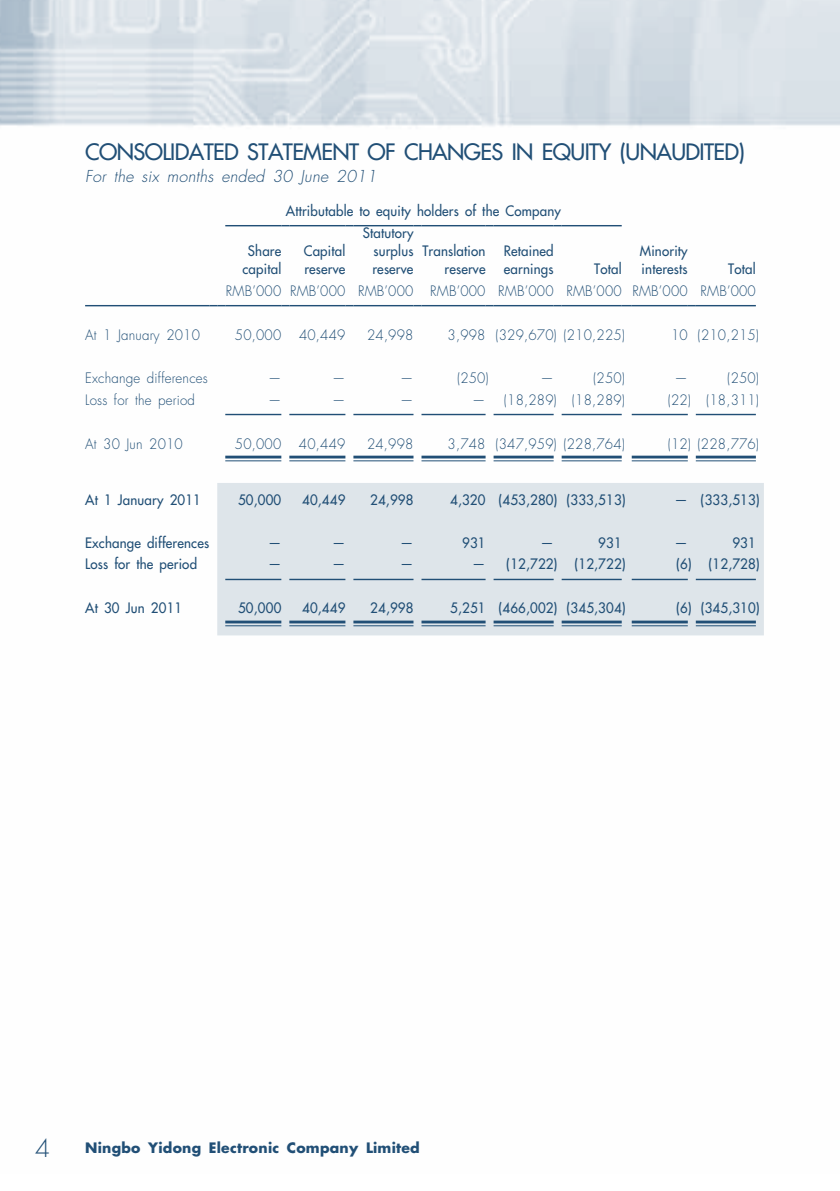
<style>
.page{position:relative;width:840px;height:1191px;background:#fff}
.page>*{position:absolute;margin:0;border:0;box-sizing:border-box;transform-origin:0 0}
.t1{font:300 24px "Futura Std";color:#214f76}
.t2{font:500 22px "Futura Std";letter-spacing:-.025em;color:#214f76}
.t3{font:italic 300 16px "Futura Std";letter-spacing:.015em;color:#214f76}
.t4{font:500 14px/18px "Futura Std";letter-spacing:.015em;color:#214f76;scale:.95 1}
.t5{font:300 14px "Futura Std";letter-spacing:.015em;color:#214f76;scale:.95 1}
.t6{font:700 14px "Futura Std";letter-spacing:.015em;color:#214f76}
</style>
<div class="page">
<img style="left:0;top:0;width:840px;height:636px">
<div style="left:217px;top:483px;width:546px;height:152px;background:#dee5ea"></div>
<hr style="left:225px;top:225px;width:56px;height:1px;background:#214f76">
<hr style="left:289px;top:225px;width:56px;height:1px;background:#214f76">
<hr style="left:353px;top:225px;width:60px;height:1px;background:#214f76">
<hr style="left:421px;top:225px;width:64px;height:1px;background:#214f76">
<hr style="left:493px;top:225px;width:60px;height:1px;background:#214f76">
<hr style="left:561px;top:225px;width:60px;height:1px;background:#214f76">
<hr style="left:225px;top:414px;width:56px;height:1px;background:#214f76">
<hr style="left:289px;top:414px;width:56px;height:1px;background:#214f76">
<hr style="left:353px;top:414px;width:60px;height:1px;background:#214f76">
<hr style="left:421px;top:414px;width:64px;height:1px;background:#214f76">
<hr style="left:493px;top:414px;width:60px;height:1px;background:#214f76">
<hr style="left:561px;top:414px;width:60px;height:1px;background:#214f76">
<hr style="left:631px;top:414px;width:56px;height:1px;background:#214f76">
<hr style="left:695px;top:414px;width:60px;height:1px;background:#214f76">
<hr style="left:225px;top:579px;width:56px;height:1px;background:#214f76">
<hr style="left:289px;top:579px;width:56px;height:1px;background:#214f76">
<hr style="left:353px;top:579px;width:60px;height:1px;background:#214f76">
<hr style="left:421px;top:579px;width:64px;height:1px;background:#214f76">
<hr style="left:493px;top:579px;width:60px;height:1px;background:#214f76">
<hr style="left:561px;top:579px;width:60px;height:1px;background:#214f76">
<hr style="left:631px;top:579px;width:56px;height:1px;background:#214f76">
<hr style="left:695px;top:579px;width:60px;height:1px;background:#214f76">
<hr style="left:225px;top:455px;width:56px;height:3px;background:#214f76">
<hr style="left:225px;top:460px;width:56px;height:1px;background:#214f76">
<hr style="left:289px;top:455px;width:56px;height:3px;background:#214f76">
<hr style="left:289px;top:460px;width:56px;height:1px;background:#214f76">
<hr style="left:353px;top:455px;width:60px;height:3px;background:#214f76">
<hr style="left:353px;top:460px;width:60px;height:1px;background:#214f76">
<hr style="left:421px;top:455px;width:64px;height:3px;background:#214f76">
<hr style="left:421px;top:460px;width:64px;height:1px;background:#214f76">
<hr style="left:493px;top:455px;width:60px;height:3px;background:#214f76">
<hr style="left:493px;top:460px;width:60px;height:1px;background:#214f76">
<hr style="left:561px;top:455px;width:60px;height:3px;background:#214f76">
<hr style="left:561px;top:460px;width:60px;height:1px;background:#214f76">
<hr style="left:631px;top:455px;width:56px;height:3px;background:#214f76">
<hr style="left:631px;top:460px;width:56px;height:1px;background:#214f76">
<hr style="left:695px;top:455px;width:60px;height:3px;background:#214f76">
<hr style="left:695px;top:460px;width:60px;height:1px;background:#214f76">
<hr style="left:225px;top:620px;width:56px;height:3px;background:#214f76">
<hr style="left:225px;top:625px;width:56px;height:1px;background:#214f76">
<hr style="left:289px;top:620px;width:56px;height:3px;background:#214f76">
<hr style="left:289px;top:625px;width:56px;height:1px;background:#214f76">
<hr style="left:353px;top:620px;width:60px;height:3px;background:#214f76">
<hr style="left:353px;top:625px;width:60px;height:1px;background:#214f76">
<hr style="left:421px;top:620px;width:64px;height:3px;background:#214f76">
<hr style="left:421px;top:625px;width:64px;height:1px;background:#214f76">
<hr style="left:493px;top:620px;width:60px;height:3px;background:#214f76">
<hr style="left:493px;top:625px;width:60px;height:1px;background:#214f76">
<hr style="left:561px;top:620px;width:60px;height:3px;background:#214f76">
<hr style="left:561px;top:625px;width:60px;height:1px;background:#214f76">
<hr style="left:631px;top:620px;width:56px;height:3px;background:#214f76">
<hr style="left:631px;top:625px;width:56px;height:1px;background:#214f76">
<hr style="left:695px;top:620px;width:60px;height:3px;background:#214f76">
<hr style="left:695px;top:625px;width:60px;height:1px;background:#214f76">
<hr style="left:85px;top:305px;width:124px;height:1px;background:#214f76">
<svg style="left:209px;top:305px;width:16px;height:1px"></svg>
<hr style="left:225px;top:305px;width:56px;height:1px;background:#214f76">
<hr style="left:289px;top:305px;width:56px;height:1px;background:#214f76">
<hr style="left:353px;top:305px;width:60px;height:1px;background:#214f76">
<hr style="left:421px;top:305px;width:64px;height:1px;background:#214f76">
<hr style="left:493px;top:305px;width:60px;height:1px;background:#214f76">
<hr style="left:561px;top:305px;width:60px;height:1px;background:#214f76">
<hr style="left:631px;top:305px;width:56px;height:1px;background:#214f76">
<hr style="left:695px;top:305px;width:60px;height:1px;background:#214f76">
<h2 class="t2" style="left:85px;top:138px;width:661px">CONSOLIDATED STATEMENT OF CHANGES IN EQUITY (UNAUDITED)</h2>
<p class="t3" style="left:85px;top:166px;width:293px">For the six months ended 30 June 2011</p>
<p class="t4" style="left:285px;top:202px;width:291px">Attributable to equity holders of the Company</p>
<p class="t4" style="left:242px;top:242px;width:42px;text-align:center">Share capital</p>
<p class="t4" style="left:303px;top:242px;width:45px">Capital reserve</p>
<p class="t4" style="left:372px;top:224px;width:45px;text-align:justify;text-indent:-10px">Statutory surplus reserve</p>
<p class="t4" style="left:422px;top:242px;width:68px;text-align:right">Translation reserve</p>
<p class="t4" style="left:503px;top:242px;width:54px">Retained earnings</p>
<p class="t4" style="left:639px;top:242px;width:52px">Minority interests</p>
<p class="t4" style="left:727px;top:260px;width:30px">Total</p>
<p class="t5" style="left:226px;top:282px;width:559px">RMB’000 RMB’000 RMB’000 RMB’000 RMB’000 RMB’000 RMB’000 RMB’000</p>
<p class="t4" style="left:593px;top:260px;width:30px">Total</p>
<p class="t5" style="left:85px;top:326px;width:122px">At 1 January 2010</p>
<p class="t5" style="left:235px;top:326px;width:50px">50,000</p>
<p class="t5" style="left:299px;top:326px;width:50px">40,449</p>
<p class="t5" style="left:367px;top:326px;width:50px">24,998</p>
<p class="t5" style="left:447px;top:326px;width:188px">3,998 (329,670) (210,225)</p>
<p class="t5" style="left:670px;top:326px;width:94px">10 (210,215)</p>
<p class="t5" style="left:85px;top:369px;width:131px">Exchange differences</p>
<p class="t5" style="left:268px;top:369px;width:15px">—</p>
<p class="t5" style="left:332px;top:369px;width:15px">—</p>
<p class="t5" style="left:400px;top:369px;width:15px">—</p>
<p class="t5" style="left:457px;top:369px;width:35px">(250)</p>
<p class="t5" style="left:540px;top:369px;width:15px">—</p>
<p class="t5" style="left:592px;top:369px;width:35px">(250)</p>
<p class="t5" style="left:674px;top:369px;width:15px">—</p>
<p class="t5" style="left:726px;top:369px;width:35px">(250)</p>
<p class="t5" style="left:85px;top:391px;width:117px">Loss for the period</p>
<p class="t5" style="left:268px;top:391px;width:15px">—</p>
<p class="t5" style="left:332px;top:391px;width:15px">—</p>
<p class="t5" style="left:400px;top:391px;width:15px">—</p>
<p class="t5" style="left:472px;top:391px;width:162px">— (18,289) (18,289)</p>
<p class="t5" style="left:667px;top:391px;width:98px">(22) (18,311)</p>
<p class="t5" style="left:85px;top:435px;width:104px">At 30 Jun 2010</p>
<p class="t5" style="left:235px;top:435px;width:50px">50,000</p>
<p class="t5" style="left:299px;top:435px;width:50px">40,449</p>
<p class="t5" style="left:367px;top:435px;width:50px">24,998</p>
<p class="t5" style="left:447px;top:435px;width:188px">3,748 (347,959) (228,764)</p>
<p class="t5" style="left:667px;top:435px;width:98px">(12) (228,776)</p>
<p class="t4" style="left:85px;top:490px;width:123px">At 1 January 2011</p>
<p class="t4" style="left:238px;top:490px;width:47px">50,000</p>
<p class="t4" style="left:302px;top:490px;width:47px">40,449</p>
<p class="t4" style="left:370px;top:490px;width:47px">24,998</p>
<p class="t4" style="left:450px;top:490px;width:186px">4,320 (453,280) (333,513)</p>
<p class="t4" style="left:674px;top:490px;width:91px">— (333,513)</p>
<p class="t4" style="left:85px;top:534px;width:132px">Exchange differences</p>
<p class="t4" style="left:268px;top:534px;width:15px">—</p>
<p class="t4" style="left:332px;top:534px;width:15px">—</p>
<p class="t4" style="left:400px;top:534px;width:15px">—</p>
<p class="t4" style="left:462px;top:534px;width:26px">931</p>
<p class="t4" style="left:540px;top:534px;width:15px">—</p>
<p class="t4" style="left:598px;top:534px;width:26px">931</p>
<p class="t4" style="left:674px;top:534px;width:15px">—</p>
<p class="t4" style="left:732px;top:534px;width:26px">931</p>
<p class="t4" style="left:85px;top:555px;width:119px">Loss for the period</p>
<p class="t4" style="left:268px;top:555px;width:15px">—</p>
<p class="t4" style="left:332px;top:555px;width:15px">—</p>
<p class="t4" style="left:400px;top:555px;width:15px">—</p>
<p class="t4" style="left:472px;top:555px;width:163px">— (12,722) (12,722)</p>
<p class="t4" style="left:675px;top:555px;width:90px">(6) (12,728)</p>
<p class="t4" style="left:85px;top:599px;width:104px">At 30 Jun 2011</p>
<p class="t4" style="left:238px;top:599px;width:47px">50,000</p>
<p class="t4" style="left:302px;top:599px;width:47px">40,449</p>
<p class="t4" style="left:370px;top:599px;width:47px">24,998</p>
<p class="t4" style="left:450px;top:599px;width:186px">5,251 (466,002) (345,304)</p>
<p class="t4" style="left:675px;top:599px;width:90px">(6) (345,310)</p>
<h1 class="t1" style="left:35px;top:1133px;width:16px">4</h1>
<p class="t6" style="left:85px;top:1138px;width:336px">Ningbo Yidong Electronic Company Limited</p>
</div>
